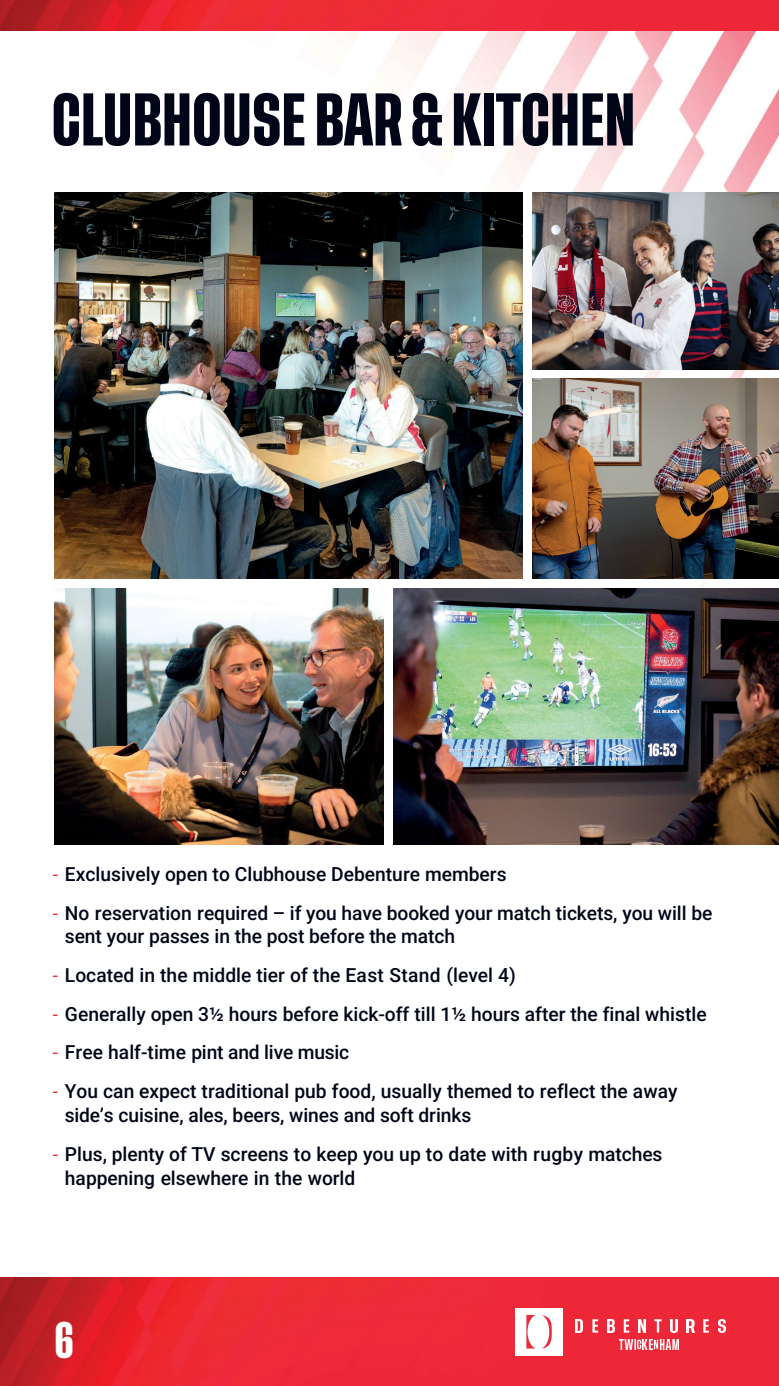
<style>
.page{position:relative;width:779px;height:1386px;background:#fff}
.page>*{position:absolute;margin:0;border:0;box-sizing:border-box;transform-origin:0 0}
.t1{font:600 55.12px "Tusker Grotesk 5600";color:#000518}
.t2{font:600 38.15px "Tusker Grotesk 5600";color:#fff}
.t3{font:500 19.25px/23.8px "Roboto";color:#000518}
.s1{font-weight:400;font-size:18.81px;color:#ec2b3d}
</style>
<div class="page">
<img style="left:8px;top:30px;width:771px;height:715px">
<img style="left:0;top:1277px;width:779px;height:108px">
<div style="left:515px;top:1307px;width:48px;height:48px;background:#fff"></div>
<svg style="left:526px;top:1315px;width:9px;height:33px"></svg>
<svg style="left:542px;top:1315px;width:10px;height:33px"></svg>
<img style="left:576px;top:1318px;width:7px;height:14px">
<svg style="left:592px;top:1318px;width:6px;height:14px"></svg>
<img style="left:607px;top:1318px;width:7px;height:14px">
<svg style="left:624px;top:1318px;width:5px;height:14px"></svg>
<img style="left:639px;top:1318px;width:7px;height:14px">
<svg style="left:654px;top:1318px;width:7px;height:14px"></svg>
<img style="left:670px;top:1318px;width:7px;height:14px">
<img style="left:687px;top:1318px;width:7px;height:14px">
<svg style="left:703px;top:1318px;width:6px;height:14px"></svg>
<img style="left:718px;top:1318px;width:7px;height:14px">
<img style="left:619px;top:1339px;width:16px;height:9px">
<svg style="left:637px;top:1339px;width:21px;height:9px"></svg>
<img style="left:660px;top:1339px;width:18px;height:9px">
<img style="left:0;top:0;width:779px;height:30px">
<img style="left:54px;top:192px;width:468px;height:386px">
<img style="left:533px;top:378px;width:246px;height:200px">
<img style="left:393px;top:588px;width:386px;height:256px">
<img style="left:54px;top:588px;width:329px;height:256px">
<img style="left:532px;top:192px;width:247px;height:177px">
<h2 class="t1" style="left:52px;top:87px;width:585px">CLUBHOUSE BAR &amp; KITCHEN</h2>
<p class="t3" style="left:53px;top:861px;width:455px"><span class="s1">-</span> Exclusively open to Clubhouse Debenture members</p>
<p class="t3" style="left:65px;top:900px;width:649px;line-height:23.1px;text-indent:-12px"><span class="s1">-</span> No reservation required – if you have booked your match tickets, you will be sent your passes in the post before the match</p>
<p class="t3" style="left:53px;top:962px;width:464px"><span class="s1">-</span> Located in the middle tier of the East Stand (level 4)</p>
<p class="t3" style="left:53px;top:1001px;width:655px"><span class="s1">-</span> Generally open 3½ hours before kick-off till 1½ hours after the final whistle</p>
<p class="t3" style="left:53px;top:1039px;width:298px"><span class="s1">-</span> Free half-time pint and live music</p>
<p class="t3" style="left:65px;top:1078px;width:614px;text-indent:-12px"><span class="s1">-</span> You can expect traditional pub food, usually themed to reflect the away side’s cuisine, ales, beers, wines and soft drinks</p>
<p class="t3" style="left:65px;top:1141px;width:599px;text-indent:-12px"><span class="s1">-</span> Plus, plenty of TV screens to keep you up to date with rugby matches happening elsewhere in the world</p>
<h2 class="t2" style="left:54px;top:1316px;width:21px">6</h2>
</div>
